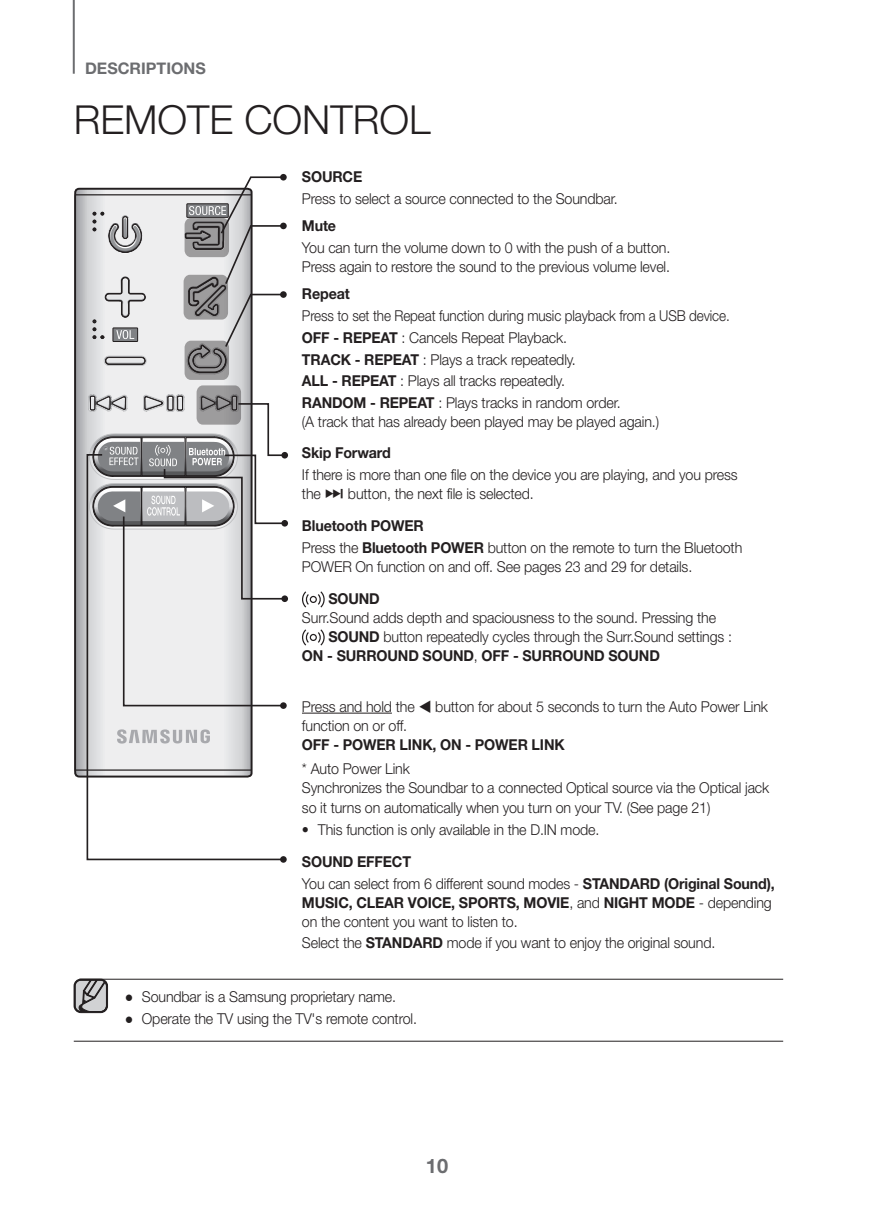
<style>
.page{position:relative;width:874px;height:1225px;background:#fff}
.page>*{position:absolute;margin:0;border:0;box-sizing:border-box;transform-origin:0 0}
.Title1{font:300 40px "Helvetica Neue cp";color:#231f20}
.t1{font:700 20px "Helvetica Neue cp";color:#6c6d70}
.t2{font:700 16px "Helvetica Neue cp";color:#6c6d70}
.Note_Bullets_last{font:300 15px/21.8px "Helvetica Neue cp";letter-spacing:-.01em;color:#231f20;scale:.95 1}
.Note_Bullets_last-2{font:300 15px/21.8px "Helvetica Neue cp";letter-spacing:-.01em;color:#231f20;scale:.9 1}
.t3{font:700 15px "Helvetica Neue cp";letter-spacing:-.01em;color:#231f20;scale:.95 1}
.Note_Bullets{font:300 15px "Helvetica Neue cp";letter-spacing:-.01em;color:#231f20;scale:.95 1}
.s1{font-weight:700}
.s2{font-family:"SIBD P1400";font-weight:400}
.s3{font-weight:300}
.s4{font-family:"Arial";font-weight:400}
</style>
<div class="page">
<hr style="left:73px;top:0;width:2px;height:74px;background:#6c6d70">
<hr style="left:79px;top:978px;width:703px;height:1px;background:#231f20">
<hr style="left:74px;top:1040px;width:708px;height:1px;background:#231f20">
<svg style="left:74px;top:187px;width:179px;height:591px;background:#ceced0"></svg>
<svg style="left:104px;top:356px;width:42px;height:10px"></svg>
<svg style="left:92px;top:212px;width:51px;height:41px;background:#bfbfc1"></svg>
<hr style="left:75px;top:769px;width:176px;height:1px;background:#231f20">
<hr style="left:75px;top:194px;width:176px;height:1px;background:#231f20">
<div style="left:113px;top:328px;width:24px;height:13px;background:#808285"></div>
<div style="left:113px;top:328px;width:25px;height:14px;border:1px solid #231f20"></div>
<svg style="left:92px;top:276px;width:54px;height:63px;background:#cfcfd1"></svg>
<div style="left:196px;top:385px;width:45px;height:40px;background:linear-gradient(to right,#a3a2a3,#929193);border-radius:7px"></div>
<div style="left:184px;top:341px;width:45px;height:39px;background:linear-gradient(to right,#9f9e9f,#9b9a9b);border-radius:7px"></div>
<div style="left:183px;top:275px;width:45px;height:44px;background:#cdcccd;border-radius:7px"></div>
<div style="left:281px;top:452px;width:7px;height:6px;background:#231f20;border-radius:50%"></div>
<div style="left:281px;top:520px;width:7px;height:6px;background:#231f20;border-radius:50%"></div>
<svg style="left:184px;top:174px;width:102px;height:200px"></svg>
<div style="left:280px;top:291px;width:6px;height:7px;background:#231f20;border-radius:50%"></div>
<svg style="left:86px;top:453px;width:195px;height:408px"></svg>
<svg style="left:280px;top:856px;width:6px;height:6px"></svg>
<svg style="left:88px;top:394px;width:198px;height:313px"></svg>
<div style="left:280px;top:702px;width:6px;height:7px;background:#231f20;border-radius:50%"></div>
<svg style="left:302px;top:591px;width:22px;height:16px"></svg>
<svg style="left:302px;top:629px;width:22px;height:16px"></svg>
<hr style="left:302px;top:713px;width:90px;height:1px;background:#231f20">
<svg style="left:73px;top:978px;width:35px;height:36px"></svg>
<p class="t2" style="left:85px;top:59px;width:122px">DESCRIPTIONS</p>
<p class="Title1" style="left:74px;top:96px;width:358px">REMOTE CONTROL</p>
<p class="Note_Bullets_last" style="left:302px;top:166px;width:334px"><span class="s1">SOURCE<br></span>Press to select a source connected to the Soundbar.</p>
<p class="Note_Bullets_last" style="left:302px;top:215px;width:389px"><span class="s1">Mute<br></span>You can turn the volume down to 0 with the push of a button.</p>
<p class="Note_Bullets_last" style="left:302px;top:256px;width:389px">Press again to restore the sound to the previous volume level.</p>
<p class="Note_Bullets_last-2" style="left:302px;top:283px;width:476px"><span class="s1">Repeat<br></span>Press to set the Repeat function during music playback from a USB device.<br><span class="s1">OFF - REPEAT</span> : Cancels Repeat Playback.<br><span class="s1">TRACK - REPEAT</span> : Plays a track repeatedly.<br><span class="s1">ALL - REPEAT</span> : Plays all tracks repeatedly.<br><span class="s1">RANDOM - REPEAT</span> : Plays tracks in random order.</p>
<p class="Note_Bullets_last" style="left:302px;top:411px;width:377px">(A track that has already been played may be played again.)</p>
<p class="Note_Bullets_last" style="left:302px;top:442px;width:460px"><span class="s1">Skip Forward<br></span>If there is more than one file on the device you are playing, and you press</p>
<p class="Note_Bullets_last" style="left:302px;top:477px;width:245px;line-height:32.4px">the <span class="s2">]</span> button, the next file is selected.<br><span class="s1">Bluetooth POWER</span></p>
<p class="Note_Bullets_last" style="left:302px;top:538px;width:465px;line-height:19px">Press the <span class="s1">Bluetooth POWER</span> button on the remote to turn the Bluetooth<br>POWER On function on and off. See pages 23 and 29 for details.</p>
<p class="t3" style="left:328px;top:590px;width:56px">SOUND</p>
<p class="Note_Bullets_last" style="left:302px;top:607px;width:437px">Surr.Sound adds depth and spaciousness to the sound. Pressing the</p>
<p class="Note_Bullets_last" style="left:328px;top:626px;width:426px"><span class="s1">SOUND</span> button repeatedly cycles through the Surr.Sound settings :</p>
<p class="t3" style="left:302px;top:647px;width:378px">ON - SURROUND SOUND<span class="s3">,</span> OFF - SURROUND SOUND</p>
<p class="Note_Bullets_last" style="left:302px;top:697px;width:492px;line-height:19px">Press and hold the ▼ button for about 5 seconds to turn the Auto Power Link function on or off.<br><span class="s1">OFF - POWER LINK, ON - POWER LINK</span></p>
<p class="Note_Bullets_last" style="left:302px;top:759px;width:493px;line-height:19.6px">* Auto Power Link<br>Synchronizes the Soundbar to a connected Optical source via the Optical jack so it turns on automatically when you turn on your TV. (See page 21)</p>
<p class="Note_Bullets_last" style="left:302px;top:819px;width:314px">• This function is only available in the D.IN mode.</p>
<p class="Note_Bullets_last" style="left:302px;top:850px;width:499px"><span class="s1">SOUND EFFECT<br></span>You can select from 6 different sound modes - <span class="s1">STANDARD (Original Sound),</span></p>
<p class="Note_Bullets_last" style="left:302px;top:893px;width:496px;line-height:19px"><span class="s1">MUSIC, CLEAR VOICE, SPORTS, MOVIE</span>, and <span class="s1">NIGHT MODE</span> - depending on the content you want to listen to.</p>
<p class="Note_Bullets_last" style="left:302px;top:932px;width:436px">Select the <span class="s1">STANDARD</span> mode if you want to enjoy the original sound.</p>
<p class="Note_Bullets" style="left:125px;top:988px;width:287px"><span class="s4">●</span> Soundbar is a Samsung proprietary name.</p>
<p class="Note_Bullets_last" style="left:125px;top:1007px;width:309px"><span class="s4">●</span> Operate the TV using the TV's remote control.</p>
<h2 class="t1" style="left:425px;top:1154px;width:24px">10</h2>
</div>
